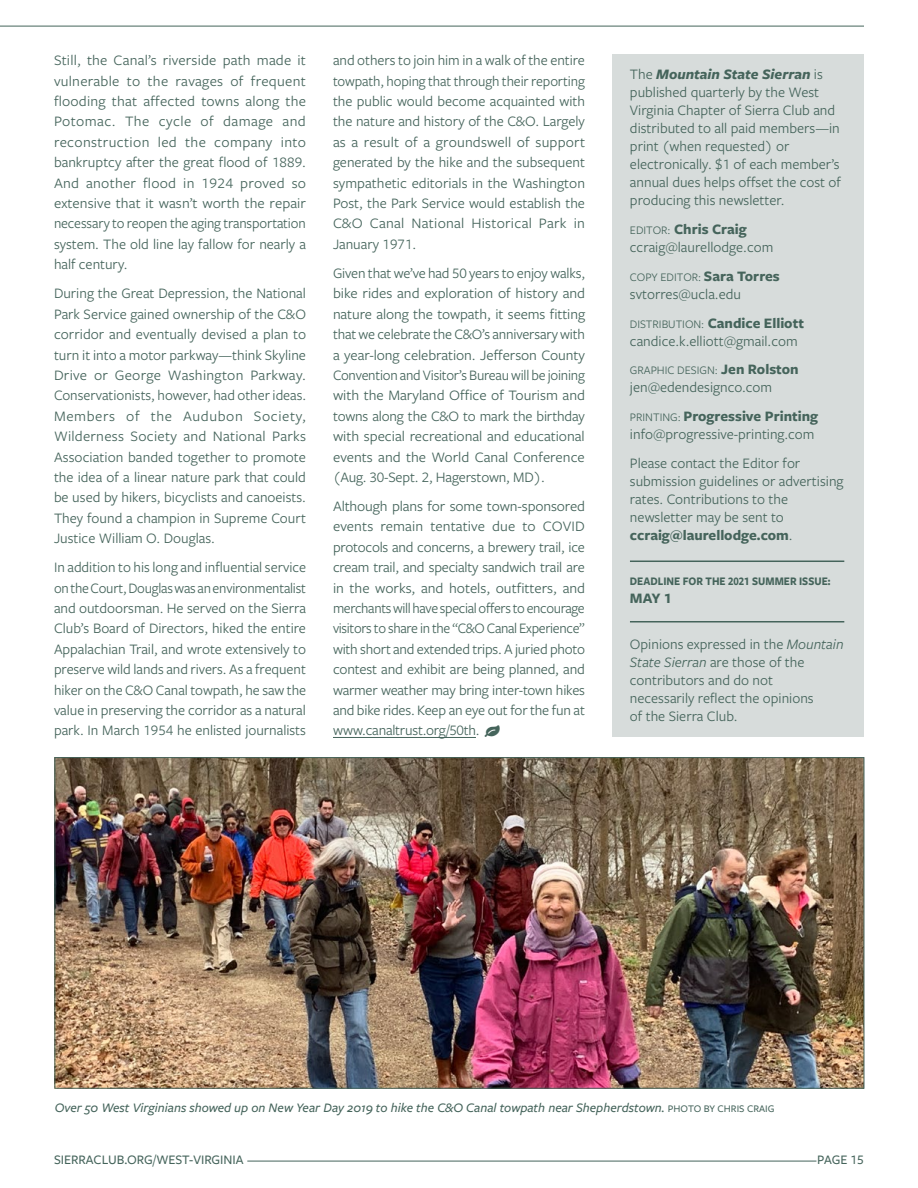
<style>
.page{position:relative;width:918px;height:1188px;background:#fff}
.page>*{position:absolute;margin:0;border:0;box-sizing:border-box;transform-origin:0 0}
.t1{font:15px/20.4px "Freight Sans Pro";color:#45645b}
.t2{font:700 15px "Freight Sans Pro";color:#45645b}
.t3{font:15px "Font Awesome";color:#45645b}
.t4{font:italic 500 13.5px "Freight Sans Pro";color:#45645b}
.t5{font:500 13.5px "Freight Sans Pro";color:#45645b}
.t6{font:12px "Freight Sans Pro";color:#45645b}
.t7{font:700 12px "Freight Sans Pro";color:#45645b;scale:.9 1}
.s1{font-weight:700;font-style:italic}
.s2{font-size:12px}
.s3{font-weight:700}
.s4{font-weight:700;font-size:15px}
.s5{font-style:italic}
.s6{font-style:normal;font-size:10.5px}
</style>
<div class="page">
<hr style="left:247px;top:1161px;width:569px;height:1px;background:#45645b">
<hr style="left:0;top:26px;width:864px;height:1px;background:#45645b">
<div style="left:612px;top:54px;width:252px;height:683px;background:#d7dcdb"></div>
<img style="left:56px;top:759px;width:806px;height:328px">
<hr style="left:333px;top:737px;width:143px;height:1px;background:#45645b">
<hr style="left:630px;top:621px;width:214px;height:1px;background:#45645b">
<hr style="left:630px;top:561px;width:214px;height:1px;background:#45645b">
<p class="t1" style="left:54px;top:50px;width:254px;text-align:justify">Still, the Canal’s riverside path made it vulnerable to the ravages of frequent flooding that affected towns along the Potomac. The cycle of damage and reconstruction led the company into bankruptcy after the great flood of 1889.<br>And another flood in 1924 proved so extensive that it wasn’t worth the repair necessary to reopen the aging transportation system. The old line lay fallow for nearly a half century.</p>
<p class="t1" style="left:54px;top:283px;width:254px;text-align:justify">During the Great Depression, the National Park Service gained ownership of the C&amp;O corridor and eventually devised a plan to turn it into a motor parkway—think Skyline Drive or George Washington Parkway.<br>Conservationists, however, had other ideas.<br>Members of the Audubon Society, Wilderness Society and National Parks Association banded together to promote the idea of a linear nature park that could be used by hikers, bicyclists and canoeists.<br>They found a champion in Supreme Court Justice William O. Douglas.</p>
<p class="t1" style="left:54px;top:557px;width:254px;text-align:justify">In addition to his long and influential service on the Court, Douglas was an environmentalist and outdoorsman. He served on the Sierra Club’s Board of Directors, hiked the entire Appalachian Trail, and wrote extensively to preserve wild lands and rivers. As a frequent hiker on the C&amp;O Canal towpath, he saw the value in preserving the corridor as a natural park. In March 1954 he enlisted journalists</p>
<p class="t1" style="left:333px;top:50px;width:254px;text-align:justify">and others to join him in a walk of the entire towpath, hoping that through their reporting the public would become acquainted with the nature and history of the C&amp;O. Largely as a result of a groundswell of support generated by the hike and the subsequent sympathetic editorials in the Washington Post, the Park Service would establish the C&amp;O Canal National Historical Park in January 1971.</p>
<p class="t1" style="left:333px;top:262px;width:254px;text-align:justify">Given that we’ve had 50 years to enjoy walks, bike rides and exploration of history and nature along the towpath, it seems fitting that we celebrate the C&amp;O’s anniversary with a year-long celebration. Jefferson County Convention and Visitor’s Bureau will be joining with the Maryland Office of Tourism and towns along the C&amp;O to mark the birthday with special recreational and educational events and the World Canal Conference (Aug. 30-Sept. 2, Hagerstown, MD).</p>
<p class="t1" style="left:333px;top:495px;width:254px;text-align:justify">Although plans for some town-sponsored events remain tentative due to COVID protocols and concerns, a brewery trail, ice cream trail, and specialty sandwich trail are in the works, and hotels, outfitters, and merchants will have special offers to encourage visitors to share in the “C&amp;O Canal Experience” with short and extended trips. A juried photo contest and exhibit are being planned, and warmer weather may bring inter-town hikes and bike rides. Keep an eye out for the fun at www.canaltrust.org/50th.</p>
<p class="t3" style="left:485px;top:724px;width:16px">●</p>
<p class="t1" style="left:630px;top:65px;width:213px;line-height:18px">The <span class="s1">Mountain State Sierran</span> is published quarterly by the West<br>Virginia Chapter of Sierra Club and distributed to all paid members—in print (when requested) or electronically. $1 of each member’s annual dues helps offset the cost of producing this newsletter.</p>
<p class="t1" style="left:630px;top:220px;width:145px;line-height:18px"><span class="s2">EDITOR:</span> <span class="s3">Chris Craig </span>ccraig@laurellodge.com</p>
<p class="t6" style="left:630px;top:269px;width:151px">COPY EDITOR: <span class="s4">Sara Torres</span></p>
<p class="t1" style="left:630px;top:279px;width:176px;line-height:28.8px">svtorres@ucla.edu<br><span class="s2">DISTRIBUTION:</span> <span class="s3">Candice Elliott</span></p>
<p class="t1" style="left:630px;top:330px;width:169px">candice.k.elliott@gmail.com</p>
<p class="t6" style="left:630px;top:363px;width:170px">GRAPHIC DESIGN: <span class="s4">Jen Rolston</span></p>
<p class="t1" style="left:630px;top:373px;width:190px;line-height:28.8px">jen@edendesignco.com<br><span class="s2">PRINTING:</span> <span class="s3">Progressive Printing</span></p>
<p class="t1" style="left:630px;top:419px;width:186px;line-height:28.8px">info@progressive-printing.com<br>Please contact the Editor for</p>
<p class="t1" style="left:630px;top:472px;width:215px;line-height:18px">submission guidelines or advertising rates. Contributions to the newsletter may be sent to <span class="s3">ccraig@laurellodge.com</span>.</p>
<p class="t7" style="left:630px;top:573px;width:224px">DEADLINE FOR THE 2021 SUMMER ISSUE:</p>
<p class="t2" style="left:630px;top:588px;width:43px">MAY 1</p>
<p class="t1" style="left:630px;top:634px;width:215px;line-height:18px">Opinions expressed in the <span class="s5">Mountain<br>State Sierran</span> are those of the contributors and do not<br>necessarily reflect the opinions<br>of the Sierra Club.</p>
<p class="t4" style="left:55px;top:1099px;width:721px">Over 50 West Virginians showed up on New Year Day 2019 to hike the C&amp;O Canal towpath near Shepherdstown. <span class="s6">PHOTO BY CHRIS CRAIG</span></p>
<p class="t5" style="left:54px;top:1151px;width:191px">SIERRACLUB.ORG/WEST-VIRGINIA</p>
<p class="t5" style="left:817px;top:1151px;width:48px">PAGE 15</p>
</div>
